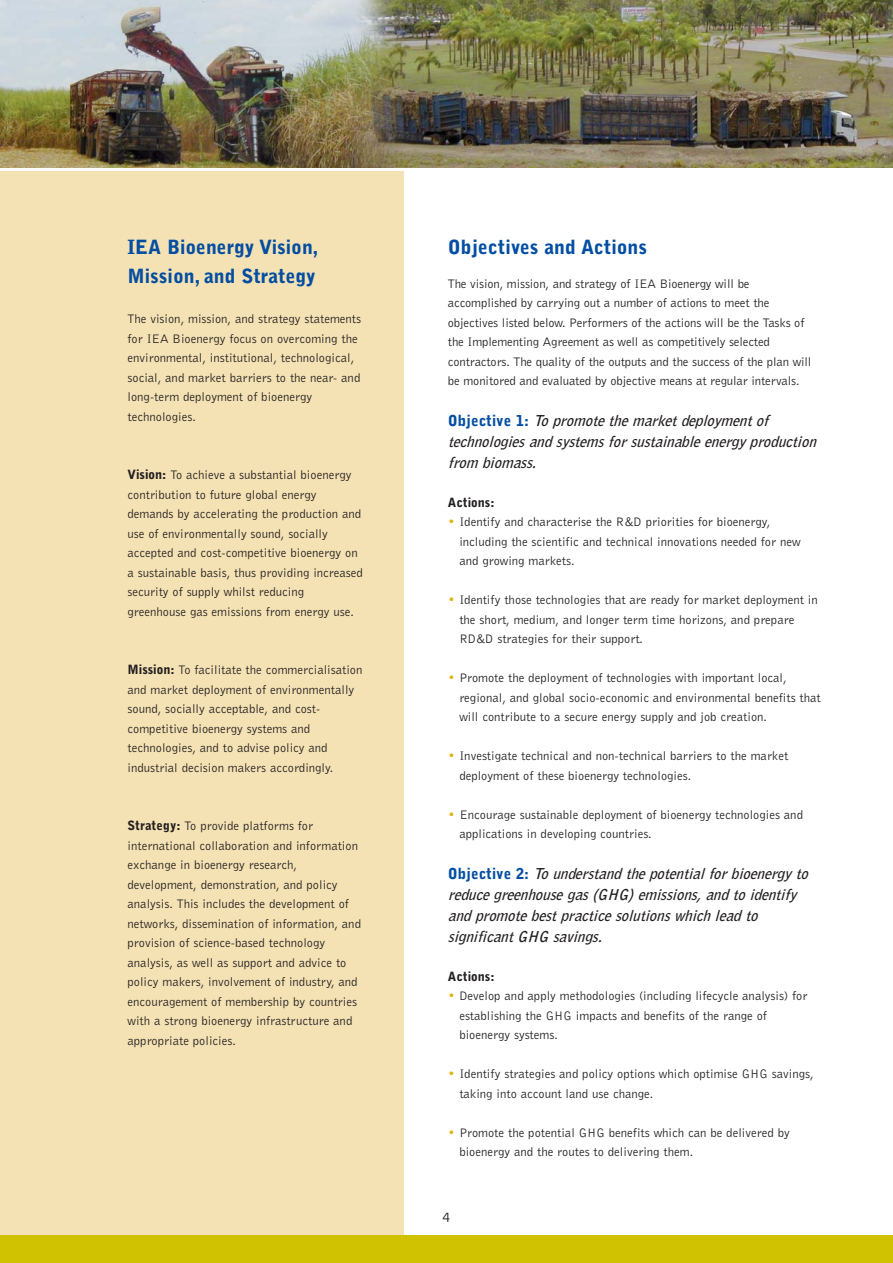
<style>
.page{position:relative;width:893px;height:1263px;background:#fff}
.page>*{position:absolute;margin:0;border:0;box-sizing:border-box;transform-origin:0 0}
.t1{font:900 19.5px/28.5px "Bell Gothic";color:#034ea2}
.t2{font:italic 700 15px/21px "Bell Gothic BT";color:#231f20}
.t3{font:15px "Bell Gothic BT";color:#231f20}
.t4{font:12.75px/19.5px "Bell Gothic BT";color:#231f20}
.t5{font:900 12.75px "Bell Gothic BT";color:#231f20}
.s1{font-weight:900}
.s2{font-weight:900;font-style:normal;color:#034ea2}
.s3{color:#deb407}
</style>
<div class="page">
<div style="left:0;top:171px;width:404px;height:1066px;background:#f5e2b4"></div>
<div style="left:0;top:1235px;width:893px;height:28px;background:#d0c200"></div>
<img style="left:0;top:0;width:893px;height:168px">
<h1 class="t1" style="left:128px;top:235px;width:192px">IEA Bioenergy Vision,<br>Mission, and Strategy</h1>
<p class="t4" style="left:128px;top:310px;width:235px">The vision, mission, and strategy statements for IEA Bioenergy focus on overcoming the environmental, institutional, technological, social, and market barriers to the near- and long-term deployment of bioenergy technologies.</p>
<p class="t4" style="left:128px;top:466px;width:237px"><span class="s1">Vision:</span> To achieve a substantial bioenergy contribution to future global energy demands by accelerating the production and use of environmentally sound, socially accepted and cost-competitive bioenergy on a sustainable basis, thus providing increased security of supply whilst reducing greenhouse gas emissions from energy use.</p>
<p class="t4" style="left:128px;top:661px;width:236px"><span class="s1">Mission:</span> To facilitate the commercialisation and market deployment of environmentally sound, socially acceptable, and cost&shy;competitive bioenergy systems and technologies, and to advise policy and industrial decision makers accordingly.</p>
<p class="t4" style="left:128px;top:817px;width:235px"><span class="s1">Strategy:</span> To provide platforms for international collaboration and information exchange in bioenergy research, development, demonstration, and policy analysis. This includes the development of networks, dissemination of information, and provision of science-based technology analysis, as well as support and advice to policy makers, involvement of industry, and encouragement of membership by countries with a strong bioenergy infrastructure and appropriate policies.</p>
<h1 class="t1" style="left:448px;top:235px;width:201px">Objectives and Actions</h1>
<p class="t4" style="left:448px;top:275px;width:365px">The vision, mission, and strategy of IEA Bioenergy will be accomplished by carrying out a number of actions to meet the objectives listed below. Performers of the actions will be the Tasks of the Implementing Agreement as well as competitively selected contractors. The quality of the outputs and the success of the plan will be monitored and evaluated by objective means at regular intervals.</p>
<p class="t2" style="left:448px;top:411px;width:374px"><span class="s2">O b j e c t i v e 1 :</span> Topromotethemarketdeploymentof technologiesandsystemsforsustainableenergyproduction from biomass.</p>
<p class="t5" style="left:448px;top:496px;width:48px">Actions:</p>
<p class="t4" style="left:459px;top:513px;width:343px;text-indent:-11px"><span class="s3">•</span> Identify and characterise the R&amp;D priorities for bioenergy, including the scientific and technical innovations needed for new and growing markets.</p>
<p class="t4" style="left:459px;top:591px;width:360px;text-indent:-11px"><span class="s3">•</span> Identify those technologies that are ready for market deployment in the short, medium, and longer term time horizons, and prepare<br>RD&amp;D strategies for their support.</p>
<p class="t4" style="left:459px;top:669px;width:363px;text-indent:-11px"><span class="s3">•</span> Promote the deployment of technologies with important local, regional, and global socio-economic and environmental benefits that will contribute to a secure energy supply and job creation.</p>
<p class="t4" style="left:459px;top:747px;width:330px;text-indent:-11px"><span class="s3">•</span> Investigate technical and non-technical barriers to the market deployment of these bioenergy technologies.</p>
<p class="t4" style="left:459px;top:806px;width:345px;text-indent:-11px"><span class="s3">•</span> Encourage sustainable deployment of bioenergy technologies and applications in developing countries.</p>
<p class="t2" style="left:448px;top:864px;width:366px"><span class="s2">O b j e c t i v e 2 :</span> Tounderstandthepotentialforbioenergyto reducegreenhousegas(GHG)emissions,andtoidentify andpromotebestpracticesolutionswhichleadto significantGHG savings.</p>
<p class="t5" style="left:448px;top:970px;width:48px">Actions:</p>
<p class="t4" style="left:459px;top:987px;width:350px;text-indent:-11px"><span class="s3">•</span> Develop and apply methodologies (including lifecycle analysis) for establishing the GHG impacts and benefits of the range of bioenergy systems.</p>
<p class="t4" style="left:459px;top:1065px;width:356px;text-indent:-11px"><span class="s3">•</span> Identify strategies and policy options which optimise GHG savings, taking into account land use change.</p>
<p class="t4" style="left:459px;top:1124px;width:332px;text-indent:-11px"><span class="s3">•</span> Promote the potential GHG benefits which can be delivered by bioenergy and the routes to delivering them.</p>
<p class="t3" style="left:442px;top:1212px;width:10px">4</p>
</div>
